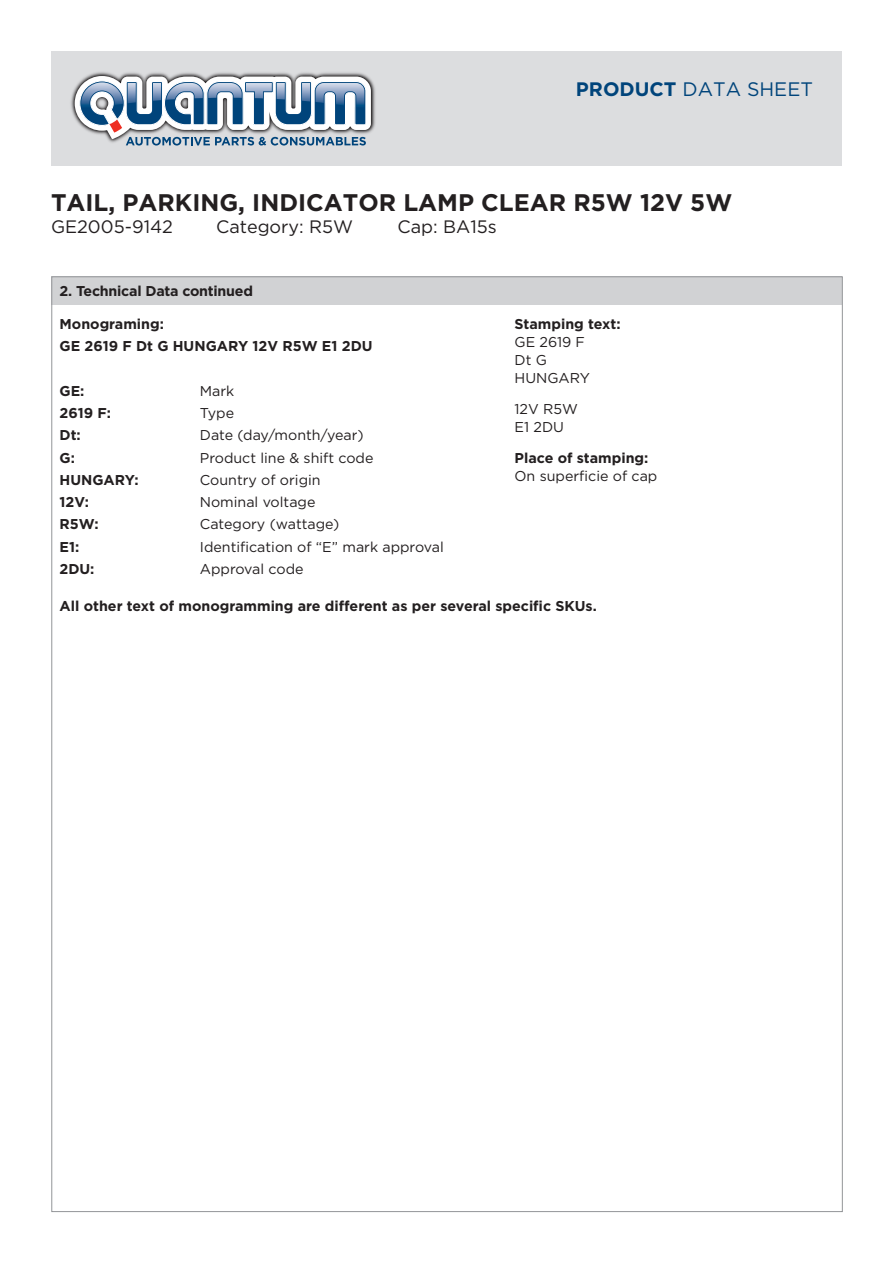
<style>
.page{position:relative;width:893px;height:1263px;background:#fff}
.page>*{position:absolute;margin:0;border:0;box-sizing:border-box;transform-origin:0 0}
.t1{font:700 24px "Gotham";color:#231f20}
.t2{font:19.5px "Gotham";color:#00447b}
.t3{font:18px "Gotham";color:#231f20}
.Gotham_Body_Bold{font:14.25px/18px "Gotham";color:#231f20}
.Gotham_Body_Bold-2{font:700 14.25px "Gotham";color:#231f20}
.s1{font-weight:700}
</style>
<div class="page">
<div style="left:51px;top:51px;width:791px;height:115px;background:#dcdddf"></div>
<img style="left:71px;top:72px;width:304px;height:60px">
<svg style="left:75px;top:76px;width:296px;height:70px"></svg>
<div style="left:51px;top:276px;width:791px;height:29px;background:#d1d2d4"></div>
<h2 class="t2" style="left:576px;top:76px;width:239px"><span class="s1">PRODUCT</span> DATA SHEET</h2>
<p class="t1" style="left:51px;top:187px;width:683px">TAIL, PARKING, INDICATOR LAMP CLEAR R5W 12V 5W</p>
<p class="t3" style="left:51px;top:215px;width:124px">GE2005-9142</p>
<p class="t3" style="left:216px;top:215px;width:139px">Category: R5W</p>
<p class="t3" style="left:398px;top:215px;width:101px">Cap: BA15s</p>
<p class="Gotham_Body_Bold-2" style="left:60px;top:282px;width:195px">2. Technical Data continued</p>
<p class="Gotham_Body_Bold-2" style="left:60px;top:314px;width:106px">Monograming:</p>
<p class="Gotham_Body_Bold-2" style="left:60px;top:337px;width:315px">GE 2619 F Dt G HUNGARY 12V R5W E1 2DU</p>
<p class="Gotham_Body_Bold-2" style="left:60px;top:381px;width:26px">GE:</p>
<p class="Gotham_Body_Bold" style="left:200px;top:381px;width:36px">Mark</p>
<p class="Gotham_Body_Bold-2" style="left:60px;top:403px;width:53px">2619 F:</p>
<p class="Gotham_Body_Bold" style="left:200px;top:404px;width:36px">Type</p>
<p class="Gotham_Body_Bold-2" style="left:60px;top:426px;width:23px">Dt:</p>
<p class="Gotham_Body_Bold" style="left:200px;top:426px;width:165px">Date (day/month/year)</p>
<p class="Gotham_Body_Bold-2" style="left:60px;top:448px;width:17px">G:</p>
<p class="Gotham_Body_Bold" style="left:200px;top:448px;width:175px">Product line &amp; shift code</p>
<p class="Gotham_Body_Bold-2" style="left:60px;top:470px;width:81px">HUNGARY:</p>
<p class="Gotham_Body_Bold" style="left:200px;top:470px;width:122px">Country of origin</p>
<p class="Gotham_Body_Bold-2" style="left:60px;top:492px;width:31px">12V:</p>
<p class="Gotham_Body_Bold" style="left:200px;top:493px;width:117px">Nominal voltage</p>
<p class="Gotham_Body_Bold-2" style="left:60px;top:515px;width:41px">R5W:</p>
<p class="Gotham_Body_Bold" style="left:200px;top:515px;width:141px">Category (wattage)</p>
<p class="Gotham_Body_Bold-2" style="left:60px;top:537px;width:21px">E1:</p>
<p class="Gotham_Body_Bold" style="left:200px;top:537px;width:245px">Identification of “E” mark approval</p>
<p class="Gotham_Body_Bold-2" style="left:60px;top:559px;width:37px">2DU:</p>
<p class="Gotham_Body_Bold" style="left:200px;top:559px;width:105px">Approval code</p>
<p class="Gotham_Body_Bold" style="left:514px;top:315px;width:108px"><span class="s1">Stamping text:<br></span>GE 2619 F<br>Dt G<br>HUNGARY</p>
<p class="Gotham_Body_Bold" style="left:514px;top:399px;width:65px">12V R5W<br>E1 2DU</p>
<p class="Gotham_Body_Bold" style="left:514px;top:448px;width:144px"><span class="s1">Place of stamping:<br></span>On superficie of cap</p>
<p class="Gotham_Body_Bold-2" style="left:60px;top:596px;width:539px">All other text of monogramming are different as per several specific SKUs.</p>
</div>
